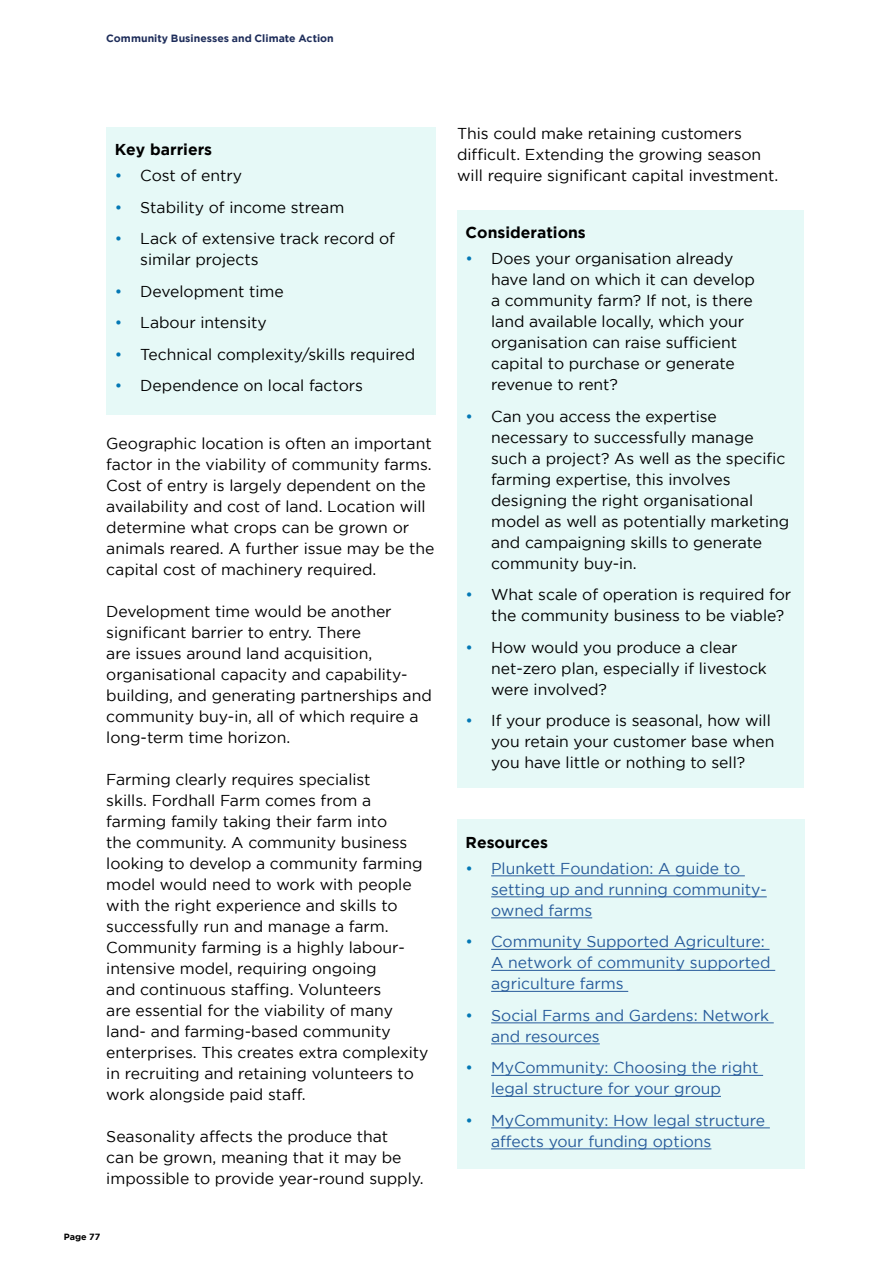
<style>
.page{position:relative;width:893px;height:1263px;background:#fff}
.page>*{position:absolute;margin:0;border:0;box-sizing:border-box;transform-origin:0 0}
.t1{font:15.75px/21px "Gotham";color:#000}
.t2{font:15.75px/21px "Gotham";color:#275b9b}
.t3{font:700 15.75px "Gotham";color:#000}
.t4{font:700 10.5px "Gotham";letter-spacing:.005em;color:#1e2d5a}
.t5{font:700 9px "Gotham";letter-spacing:-.005em;color:#000}
.s1{color:#0378b5}
</style>
<div class="page">
<div style="left:106px;top:127px;width:330px;height:287px;background:#e6f9f7"></div>
<div style="left:457px;top:210px;width:347px;height:577px;background:#e6f9f7"></div>
<div style="left:457px;top:819px;width:348px;height:350px;background:#e6f9f7"></div>
<hr style="left:491px;top:875px;width:254px;height:1px;background:#275b9b">
<hr style="left:491px;top:896px;width:276px;height:1px;background:#275b9b">
<hr style="left:491px;top:917px;width:101px;height:1px;background:#275b9b">
<hr style="left:491px;top:949px;width:279px;height:1px;background:#275b9b">
<hr style="left:491px;top:970px;width:284px;height:1px;background:#275b9b">
<hr style="left:491px;top:991px;width:137px;height:1px;background:#275b9b">
<hr style="left:491px;top:1022px;width:283px;height:1px;background:#275b9b">
<hr style="left:491px;top:1043px;width:109px;height:1px;background:#275b9b">
<hr style="left:491px;top:1075px;width:272px;height:1px;background:#275b9b">
<hr style="left:491px;top:1096px;width:230px;height:1px;background:#275b9b">
<hr style="left:491px;top:1127px;width:279px;height:1px;background:#275b9b">
<hr style="left:491px;top:1148px;width:220px;height:1px;background:#275b9b">
<p class="t4" style="left:106px;top:32px;width:229px">Community Businesses and Climate Action</p>
<p class="t3" style="left:115px;top:140px;width:99px">Key barriers</p>
<p class="t1" style="left:115px;top:165px;width:129px"><span class="s1">•</span> Cost of entry</p>
<p class="t1" style="left:115px;top:197px;width:231px"><span class="s1">•</span> Stability of income stream</p>
<p class="t1" style="left:140px;top:228px;width:256px;text-indent:-26px"><span class="s1">•</span> Lack of extensive track record of similar projects</p>
<p class="t1" style="left:115px;top:281px;width:171px"><span class="s1">•</span> Development time</p>
<p class="t1" style="left:115px;top:312px;width:154px"><span class="s1">•</span> Labour intensity</p>
<p class="t1" style="left:115px;top:344px;width:302px"><span class="s1">•</span> Technical complexity/skills required</p>
<p class="t1" style="left:115px;top:375px;width:250px"><span class="s1">•</span> Dependence on local factors</p>
<p class="t1" style="left:106px;top:433px;width:330px">Geographic location is often an important factor in the viability of community farms.<br>Cost of entry is largely dependent on the availability and cost of land. Location will determine what crops can be grown or animals reared. A further issue may be the capital cost of machinery required.</p>
<p class="t1" style="left:106px;top:601px;width:327px">Development time would be another significant barrier to entry. There<br>are issues around land acquisition, organisational capacity and capability&shy;building, and generating partnerships and community buy-in, all of which require a long-term time horizon.</p>
<p class="t1" style="left:106px;top:769px;width:324px">Farming clearly requires specialist<br>skills. Fordhall Farm comes from a farming family taking their farm into<br>the community. A community business looking to develop a community farming model would need to work with people with the right experience and skills to successfully run and manage a farm.<br>Community farming is a highly labour&shy;intensive model, requiring ongoing<br>and continuous staffing. Volunteers<br>are essential for the viability of many land- and farming-based community enterprises. This creates extra complexity in recruiting and retaining volunteers to work alongside paid staff.</p>
<p class="t1" style="left:106px;top:1126px;width:319px">Seasonality affects the produce that<br>can be grown, meaning that it may be impossible to provide year-round supply.</p>
<p class="t5" style="left:64px;top:1231px;width:38px">Page 77</p>
<p class="t1" style="left:457px;top:123px;width:323px">This could make retaining customers difficult. Extending the growing season will require significant capital investment.</p>
<p class="t3" style="left:466px;top:223px;width:122px">Considerations</p>
<p class="t1" style="left:491px;top:248px;width:265px;text-indent:-26px"><span class="s1">•</span> Does your organisation already have land on which it can develop a community farm? If not, is there land available locally, which your organisation can raise sufficient capital to purchase or generate revenue to rent?</p>
<p class="t1" style="left:491px;top:406px;width:300px;text-indent:-26px"><span class="s1">•</span> Can you access the expertise necessary to successfully manage such a project? As well as the specific farming expertise, this involves designing the right organisational model as well as potentially marketing and campaigning skills to generate community buy-in.</p>
<p class="t1" style="left:491px;top:584px;width:302px;text-indent:-26px"><span class="s1">•</span> What scale of operation is required for the community business to be viable?</p>
<p class="t1" style="left:491px;top:637px;width:277px;text-indent:-26px"><span class="s1">•</span> How would you produce a clear net-zero plan, especially if livestock were involved?</p>
<p class="t1" style="left:491px;top:710px;width:285px;text-indent:-26px"><span class="s1">•</span> If your produce is seasonal, how will you retain your customer base when you have little or nothing to sell?</p>
<p class="t3" style="left:466px;top:833px;width:84px">Resources</p>
<p class="t2" style="left:491px;top:857px;width:277px;text-indent:-26px"><span class="s1">•</span> Plunkett Foundation: A guide to setting up and running community&shy;owned farms</p>
<p class="t2" style="left:491px;top:931px;width:281px;text-indent:-26px"><span class="s1">•</span> Community Supported Agriculture:<br>A network of community supported agriculture farms</p>
<p class="t2" style="left:491px;top:1004px;width:279px;text-indent:-26px"><span class="s1">•</span> Social Farms and Gardens: Network and resources</p>
<p class="t2" style="left:491px;top:1057px;width:269px;text-indent:-26px"><span class="s1">•</span> MyCommunity: Choosing the right legal structure for your group</p>
<p class="t2" style="left:491px;top:1109px;width:276px;text-indent:-26px"><span class="s1">•</span> MyCommunity: How legal structure affects your funding options</p>
</div>
